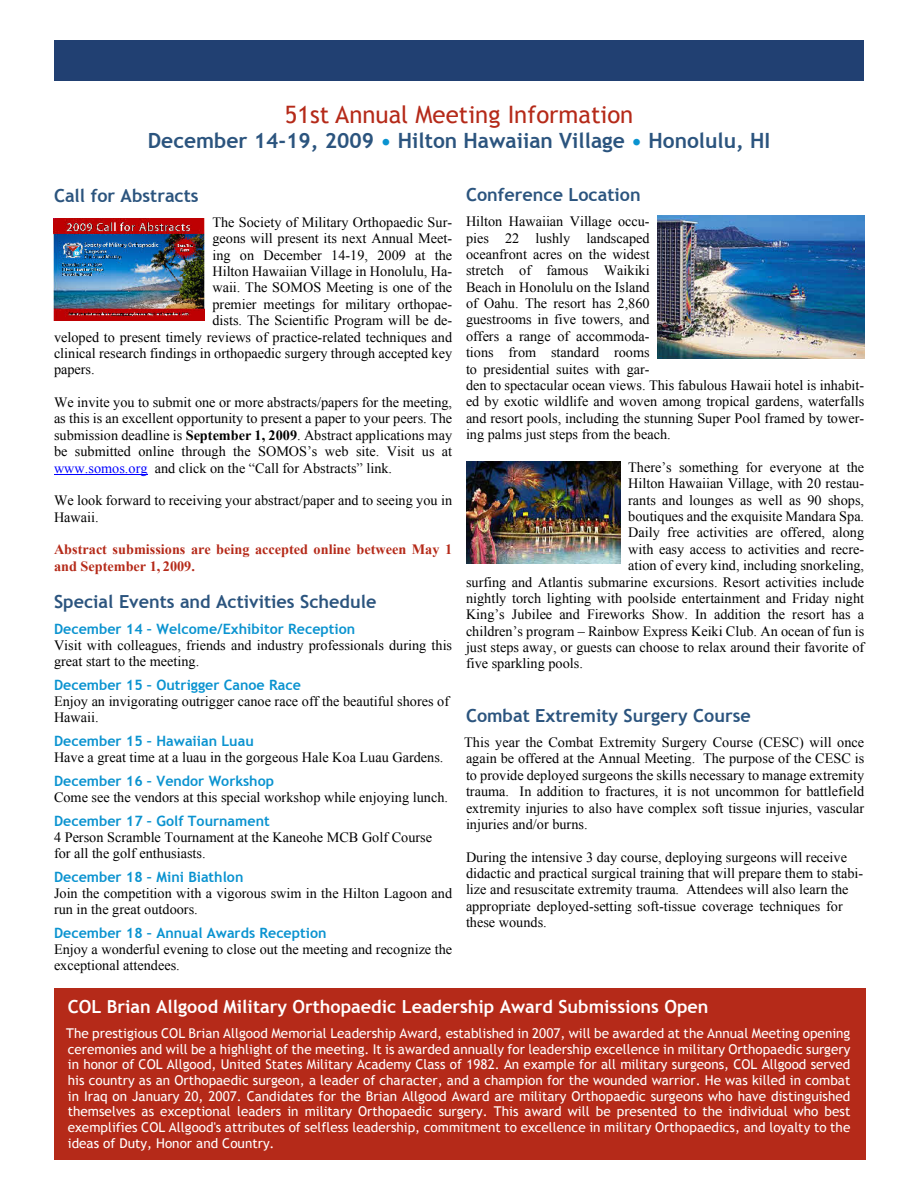
<style>
.page{position:relative;width:918px;height:1188px;background:#fff}
.page>*{position:absolute;margin:0;border:0;box-sizing:border-box;transform-origin:0 0}
.t1{font:24px "Trebuchet MS";color:#b52a19}
.t2{font:700 21px "Trebuchet MS";color:#2b547e}
.t3{font:700 18px "Trebuchet MS";color:#2b547e}
.t4{font:700 18px "Trebuchet MS";color:#fff}
.t5{font:14.25px/16.4px "Times New Roman";color:#000}
.t6{font:700 14.25px "Trebuchet MS";color:#0a93d0}
.t7{font:700 14.25px/16.4px "Times New Roman";color:#b52a19}
.t8{font:13.5px/15.6px "Trebuchet MS";color:#fff;text-align:justify}
.s1{color:#0a93d0}
.s2{font-weight:700}
.s3{color:#00f}
</style>
<div class="page">
<div style="left:54px;top:40px;width:810px;height:40px;background:#214072"></div>
<hr style="left:54px;top:474px;width:94px;height:1px;background:#00f">
<img style="left:54px;top:219px;width:151px;height:101px">
<img style="left:658px;top:216px;width:206px;height:142px">
<div style="left:54px;top:988px;width:812px;height:172px;background:#b52a19"></div>
<img style="left:466px;top:462px;width:155px;height:101px">
<h1 class="t1" style="left:285px;top:105px;width:350px">51st Annual Meeting Information</h1>
<h2 class="t2" style="left:148px;top:132px;width:624px">December 14-19, 2009 <span class="s1">•</span> Hilton Hawaiian Village <span class="s1">•</span> Honolulu, HI</h2>
<p class="t3" style="left:54px;top:188px;width:146px">Call for Abstracts</p>
<p class="t5" style="left:212px;top:215px;width:241px">The Society of Military Orthopaedic Sur-</p>
<p class="t5" style="left:212px;top:232px;width:241px">geons will present its next Annual Meet-</p>
<p class="t5" style="left:212px;top:248px;width:241px">ing on December 14-19, 2009 at the</p>
<p class="t5" style="left:212px;top:265px;width:241px">Hilton Hawaiian Village in Honolulu, Ha-</p>
<p class="t5" style="left:212px;top:281px;width:241px">waii. The SOMOS Meeting is one of the</p>
<p class="t5" style="left:212px;top:297px;width:241px">premier meetings for military orthopae-</p>
<p class="t5" style="left:212px;top:314px;width:241px">dists. The Scientific Program will be de-</p>
<p class="t5" style="left:54px;top:330px;width:400px">veloped to present timely reviews of practice-related techniques and</p>
<p class="t5" style="left:54px;top:346px;width:400px">clinical research findings in orthopaedic surgery through accepted key</p>
<p class="t5" style="left:54px;top:363px;width:42px">papers.</p>
<p class="t5" style="left:54px;top:396px;width:400px;text-align:justify">We invite you to submit one or more abstracts/papers for the meeting, as this is an excellent opportunity to present a paper to your peers. The submission deadline is <span class="s2">September 1, 2009</span>. Abstract applications may be submitted online through the SOMOS’s web site. Visit us at <span class="s3">www.somos.org</span> and click on the “Call for Abstracts” link.</p>
<p class="t5" style="left:54px;top:494px;width:400px">We look forward to receiving your abstract/paper and to seeing you in<br>Hawaii.</p>
<p class="t7" style="left:54px;top:543px;width:400px">Abstract submissions are being accepted online between May 1 and September 1, 2009.</p>
<p class="t3" style="left:54px;top:595px;width:324px">Special Events and Activities Schedule</p>
<p class="t6" style="left:54px;top:623px;width:303px">December 14 – Welcome/Exhibitor Reception</p>
<p class="t5" style="left:54px;top:638px;width:400px">Visit with colleagues, friends and industry professionals during this great start to the meeting.</p>
<p class="t6" style="left:54px;top:679px;width:248px">December 15 – Outrigger Canoe Race</p>
<p class="t5" style="left:54px;top:694px;width:397px">Enjoy an invigorating outrigger canoe race off the beautiful shores of<br>Hawaii.</p>
<p class="t6" style="left:54px;top:736px;width:201px">December 15 – Hawaiian Luau</p>
<p class="t5" style="left:54px;top:750px;width:391px">Have a great time at a luau in the gorgeous Hale Koa Luau Gardens.</p>
<p class="t6" style="left:54px;top:775px;width:222px">December 16 – Vendor Workshop</p>
<p class="t5" style="left:54px;top:790px;width:396px">Come see the vendors at this special workshop while enjoying lunch.</p>
<p class="t6" style="left:54px;top:815px;width:217px">December 17 – Golf Tournament</p>
<p class="t5" style="left:54px;top:830px;width:380px">4 Person Scramble Tournament at the Kaneohe MCB Golf Course for all the golf enthusiasts.</p>
<p class="t6" style="left:54px;top:871px;width:191px">December 18 – Mini Biathlon</p>
<p class="t5" style="left:54px;top:886px;width:400px">Join the competition with a vigorous swim in the Hilton Lagoon and run in the great outdoors.</p>
<p class="t6" style="left:54px;top:928px;width:274px">December 18 – Annual Awards Reception</p>
<p class="t5" style="left:54px;top:942px;width:400px">Enjoy a wonderful evening to close out the meeting and recognize the exceptional attendees.</p>
<p class="t3" style="left:466px;top:188px;width:176px">Conference Location</p>
<p class="t5" style="left:466px;top:215px;width:400px">Hilton Hawaiian Village occu-<br>pies 22 lushly landscaped<br>oceanfront acres on the widest<br>stretch of famous Waikiki<br>Beach in Honolulu on the Island<br>of Oahu. The resort has 2,860<br>guestrooms in five towers, and<br>offers a range of accommoda-<br>tions from standard rooms<br>to presidential suites with gar-<br>den to spectacular ocean views. This fabulous Hawaii hotel is inhabit&shy;ed by exotic wildlife and woven among tropical gardens, waterfalls and resort pools, including the stunning Super Pool framed by tower&shy;ing palms just steps from the beach.</p>
<p class="t5" style="left:628px;top:460px;width:237px">There’s something for everyone at the</p>
<p class="t5" style="left:628px;top:477px;width:237px">Hilton Hawaiian Village, with 20 restau-</p>
<p class="t5" style="left:628px;top:493px;width:237px">rants and lounges as well as 90 shops,</p>
<p class="t5" style="left:628px;top:509px;width:237px">boutiques and the exquisite Mandara Spa.</p>
<p class="t5" style="left:628px;top:526px;width:237px">Daily free activities are offered, along</p>
<p class="t5" style="left:628px;top:542px;width:237px">with easy access to activities and recre-</p>
<p class="t5" style="left:628px;top:559px;width:237px">ation of every kind, including snorkeling,</p>
<p class="t5" style="left:466px;top:575px;width:400px">surfing and Atlantis submarine excursions. Resort activities include</p>
<p class="t5" style="left:466px;top:591px;width:400px">nightly torch lighting with poolside entertainment and Friday night</p>
<p class="t5" style="left:466px;top:608px;width:400px">King’s Jubilee and Fireworks Show. In addition the resort has a</p>
<p class="t5" style="left:466px;top:624px;width:400px">children’s program – Rainbow Express Keiki Club. An ocean of fun is</p>
<p class="t5" style="left:466px;top:640px;width:400px">just steps away, or guests can choose to relax around their favorite of</p>
<p class="t5" style="left:466px;top:657px;width:118px">five sparkling pools.</p>
<p class="t3" style="left:466px;top:708px;width:286px">Combat Extremity Surgery Course</p>
<p class="t5" style="left:464px;top:735px;width:401px;text-align:justify">This year the Combat Extremity Surgery Course (CESC) will once again be offered at the Annual Meeting. The purpose of the CESC is to provide deployed surgeons the skills necessary to manage extremity trauma. In addition to fractures, it is not uncommon for battlefield extremity injuries to also have complex soft tissue injuries, vascular injuries and/or burns.</p>
<p class="t5" style="left:466px;top:850px;width:399px">During the intensive 3 day course, deploying surgeons will receive didactic and practical surgical training that will prepare them to stabi&shy;lize and resuscitate extremity trauma. Attendees will also learn the appropriate deployed-setting soft-tissue coverage techniques for these wounds.</p>
<p class="t4" style="left:68px;top:1000px;width:642px">COL Brian Allgood Military Orthopaedic Leadership Award Submissions Open</p>
<p class="t8" style="left:66px;top:1027px;width:786px">The prestigious COL Brian Allgood Memorial Leadership Award, established in 2007, will be awarded at the Annual Meeting opening ceremonies and will be a highlight of the meeting. It is awarded annually for leadership excellence in military Orthopaedic surgery in honor of COL Allgood, United States Military Academy Class of 1982. An example for all military surgeons, COL Allgood served his country as an Orthopaedic surgeon, a leader of character, and a champion for the wounded warrior. He was killed in combat in Iraq on January 20, 2007. Candidates for the Brian Allgood Award are military Orthopaedic surgeons who have distinguished themselves as exceptional leaders in military Orthopaedic surgery. This award will be presented to the individual who best exemplifies COL Allgood's attributes of selfless leadership, commitment to excellence in military Orthopaedics, and loyalty to the ideas of Duty, Honor and Country.</p>
</div>
